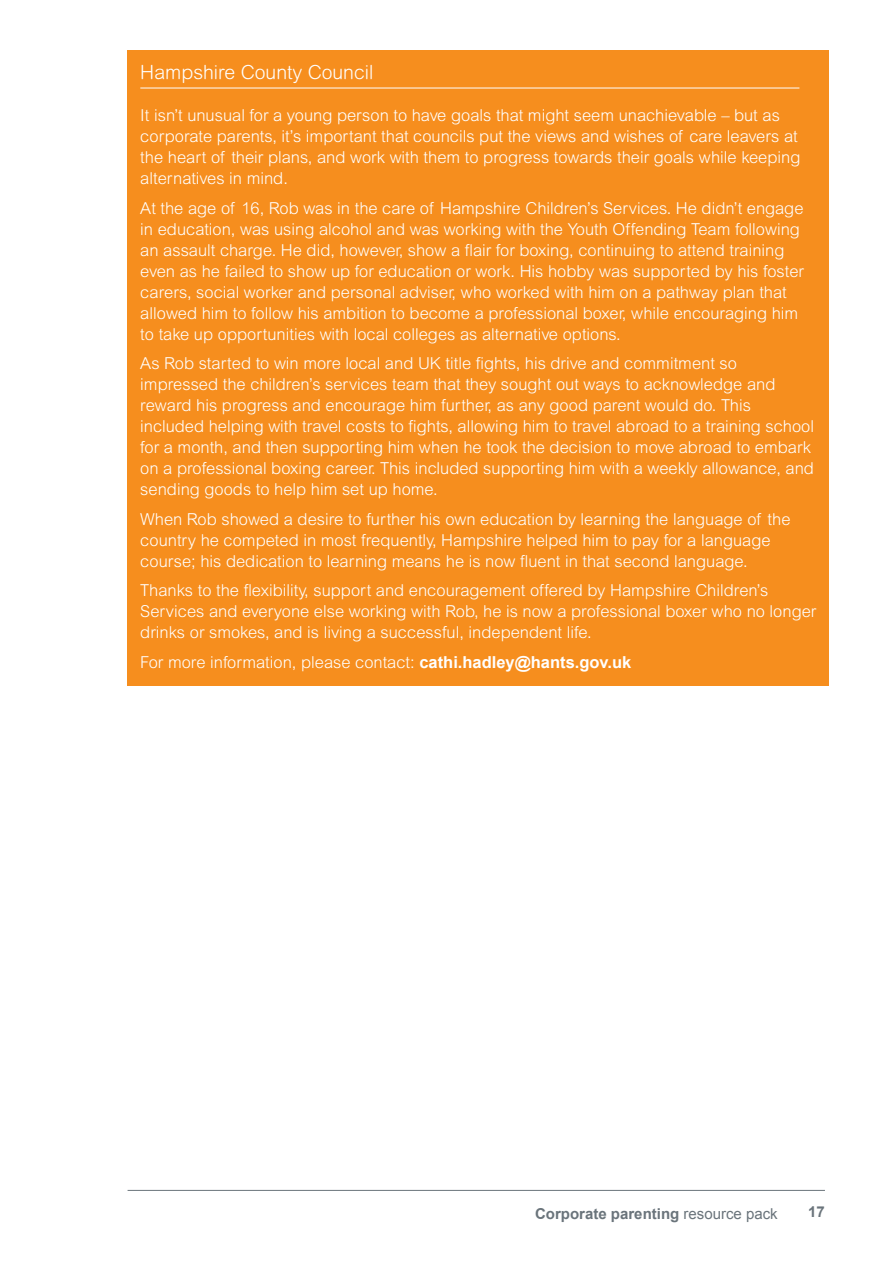
<style>
.page{position:relative;width:893px;height:1263px;background:#fff}
.page>*{position:absolute;margin:0;border:0;box-sizing:border-box;transform-origin:0 0}
.CASE_STUDY_title{font:300 19.5px "Arial Rounded MT";color:#fff}
.CASE_STUDY{font:300 16.5px/21px "Arial MT Std";color:#fff}
.t1{font:700 15px "Arial";color:#6a747b}
.s1{font-family:"Arial";font-weight:700}
.s2{font-weight:400}
</style>
<div class="page">
<hr style="left:128px;top:1190px;width:697px;height:1px;background:#6a747b">
<div style="left:128px;top:50px;width:701px;height:47px;background:#f68e1e"></div>
<hr style="left:140px;top:88px;width:659px;height:1px;background:#fff">
<div style="left:128px;top:96px;width:701px;height:107px;background:#f68e1e"></div>
<div style="left:128px;top:188px;width:701px;height:170px;background:#f68e1e"></div>
<div style="left:128px;top:344px;width:701px;height:170px;background:#f68e1e"></div>
<div style="left:128px;top:499px;width:701px;height:86px;background:#f68e1e"></div>
<div style="left:128px;top:571px;width:701px;height:86px;background:#f68e1e"></div>
<div style="left:128px;top:642px;width:701px;height:44px;background:#f68e1e"></div>
<p class="CASE_STUDY_title" style="left:140px;top:61px;width:234px">Hampshire County Council</p>
<p class="CASE_STUDY" style="left:140px;top:105px;width:662px">It isn’t unusual for a young person to have goals that might seem unachievable – but as corporate parents, it’s important that councils put the views and wishes of care leavers at the heart of their plans, and work with them to progress towards their goals while keeping alternatives in mind.</p>
<p class="CASE_STUDY" style="left:140px;top:198px;width:665px">At the age of 16, Rob was in the care of Hampshire Children’s Services. He didn’t engage in education, was using alcohol and was working with the Youth Offending Team following an assault charge. He did, however, show a flair for boxing, continuing to attend training even as he failed to show up for education or work. His hobby was supported by his foster carers, social worker and personal adviser, who worked with him on a pathway plan that allowed him to follow his ambition to become a professional boxer, while encouraging him to take up opportunities with local colleges as alternative options.</p>
<p class="CASE_STUDY" style="left:140px;top:353px;width:675px">As Rob started to win more local and UK title fights, his drive and commitment so impressed the children’s services team that they sought out ways to acknowledge and reward his progress and encourage him further, as any good parent would do. This included helping with travel costs to fights, allowing him to travel abroad to a training school for a month, and then supporting him when he took the decision to move abroad to embark on a professional boxing career. This included supporting him with a weekly allowance, and sending goods to help him set up home.</p>
<p class="CASE_STUDY" style="left:140px;top:509px;width:652px">When Rob showed a desire to further his own education by learning the language of the country he competed in most frequently, Hampshire helped him to pay for a language course; his dedication to learning means he is now fluent in that second language.</p>
<p class="CASE_STUDY" style="left:140px;top:580px;width:678px">Thanks to the flexibility, support and encouragement offered by Hampshire Children’s<br>Services and everyone else working with Rob, he is now a professional boxer who no longer drinks or smokes, and is living a successful, independent life.</p>
<p class="CASE_STUDY" style="left:140px;top:652px;width:493px">For more information, please contact: <span class="s1">cathi.hadley@hants.gov.uk</span></p>
<p class="t1" style="left:535px;top:1203px;width:244px">Corporate parenting <span class="s2">resource pack</span></p>
<p class="t1" style="left:808px;top:1202px;width:18px">17</p>
</div>
